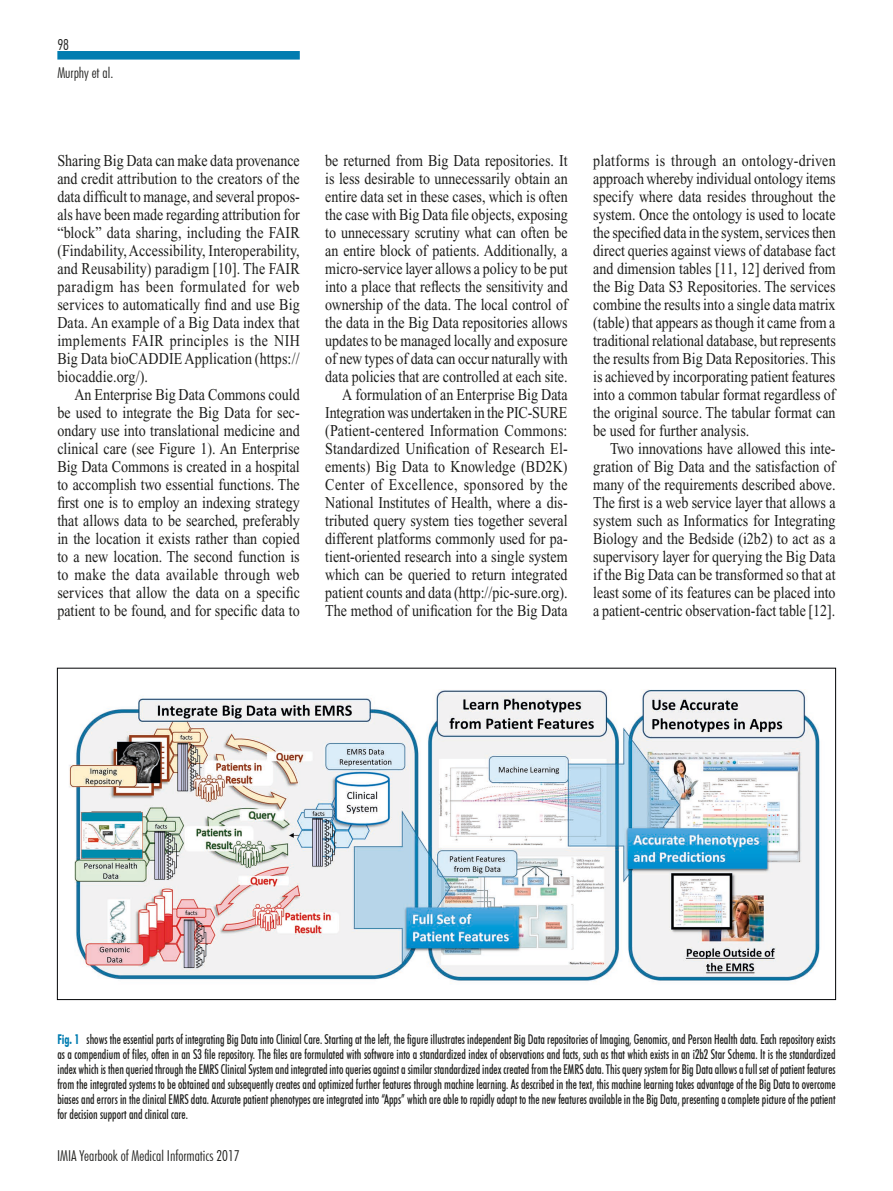
<style>
.page{position:relative;width:893px;height:1191px;background:#fff}
.page>*{position:absolute;margin:0;border:0;box-sizing:border-box;transform-origin:0 0}
.t1{font:16.5px/18px "Times";color:#1d1d1b;text-align:justify;scale:.85 1}
.t2{font:300 condensed 15px "Futura BT";color:#1d1d1b}
.t3{font:500 condensed 13.5px/15px "Futura BT";color:#1d1d1b;text-align:justify;scale:.85 1}
.s1{font-weight:700;color:#007cb0}
</style>
<div class="page">
<div style="left:57px;top:51px;width:243px;height:9px;background:#007cb0"></div>
<img style="left:69px;top:689px;width:751px;height:292px">
<p class="t2" style="left:57px;top:35px;width:13px">98</p>
<p class="t2" style="left:57px;top:63px;width:58px">Murphy et al.</p>
<p class="t1" style="left:57px;top:152px;width:287px">Sharing Big Data can make data provenance and credit attribution to the creators of the data difficult to manage, and several propos&shy;als have been made regarding attribution for “block” data sharing, including the FAIR (Findability, Accessibility, Interoperability, and Reusability) paradigm [10]. The FAIR paradigm has been formulated for web services to automatically find and use Big Data. An example of a Big Data index that implements FAIR principles is the NIH Big Data bioCADDIE Application (https:// biocaddie.org/).</p>
<p class="t1" style="left:57px;top:386px;width:287px;text-indent:17px">An Enterprise Big Data Commons could be used to integrate the Big Data for sec&shy;ondary use into translational medicine and clinical care (see Figure 1). An Enterprise Big Data Commons is created in a hospital to accomplish two essential functions. The first one is to employ an indexing strategy that allows data to be searched, preferably in the location it exists rather than copied to a new location. The second function is to make the data available through web services that allow the data on a specific patient to be found, and for specific data to</p>
<p class="t1" style="left:325px;top:152px;width:287px;text-align:right">be returned from Big Data repositories. It is less desirable to unnecessarily obtain an entire data set in these cases, which is often the case with Big Data file objects, exposing to unnecessary scrutiny what can often be an entire block of patients. Additionally, a micro-service layer allows a policy to be put into a place that reflects the sensitivity and ownership of the data. The local control of the data in the Big Data repositories allows updates to be managed locally and exposure of new types of data can occur naturally with data policies that are controlled at each site.<br>A formulation of an Enterprise Big Data Integration was undertaken in the PIC-SURE (Patient-centered Information Commons:<br>Standardized Unification of Research El&shy;ements) Big Data to Knowledge (BD2K)<br>Center of Excellence, sponsored by the National Institutes of Health, where a dis&shy;tributed query system ties together several different platforms commonly used for pa&shy;tient-oriented research into a single system which can be queried to return integrated patient counts and data (http://pic-sure.org).<br>The method of unification for the Big Data</p>
<p class="t1" style="left:593px;top:152px;width:287px">platforms is through an ontology-driven approach whereby individual ontology items specify where data resides throughout the system. Once the ontology is used to locate the specified data in the system, services then direct queries against views of database fact and dimension tables [11, 12] derived from the Big Data S3 Repositories. The services combine the results into a single data matrix (table) that appears as though it came from a traditional relational database, but represents the results from Big Data Repositories. This is achieved by incorporating patient features into a common tabular format regardless of the original source. The tabular format can be used for further analysis.</p>
<p class="t1" style="left:593px;top:440px;width:287px;text-indent:17px">Two innovations have allowed this inte&shy;gration of Big Data and the satisfaction of many of the requirements described above.<br>The first is a web service layer that allows a system such as Informatics for Integrating Biology and the Bedside (i2b2) to act as a supervisory layer for querying the Big Data if the Big Data can be transformed so that at least some of its features can be placed into a patient-centric observation-fact table [12].</p>
<p class="t3" style="left:57px;top:1031px;width:917px"><span class="s1">Fig. 1</span> shows the essential parts of integrating Big Data into Clinical Care. Starting at the left, the figure illustrates independent Big Data repositories of Imaging, Genomics, and Person Health data. Each repository exists as a compendium of files, often in an S3 file repository. The files are formulated with software into a standardized index of observations and facts, such as that which exists in an i2b2 Star Schema. It is the standardized index which is then queried through the EMRS Clinical System and integrated into queries against a similar standardized index created from the EMRS data. This query system for Big Data allows a full set of patient features from the integrated systems to be obtained and subsequently creates and optimized further features through machine learning. As described in the text, this machine learning takes advantage of the Big Data to overcome biases and errors in the clinical EMRS data. Accurate patient phenotypes are integrated into “Apps” which are able to rapidly adapt to the new features available in the Big Data, presenting a complete picture of the patient for decision support and clinical care.</p>
<p class="t2" style="left:57px;top:1146px;width:184px">IMIA Yearbook of Medical Informatics 2017</p>
</div>
